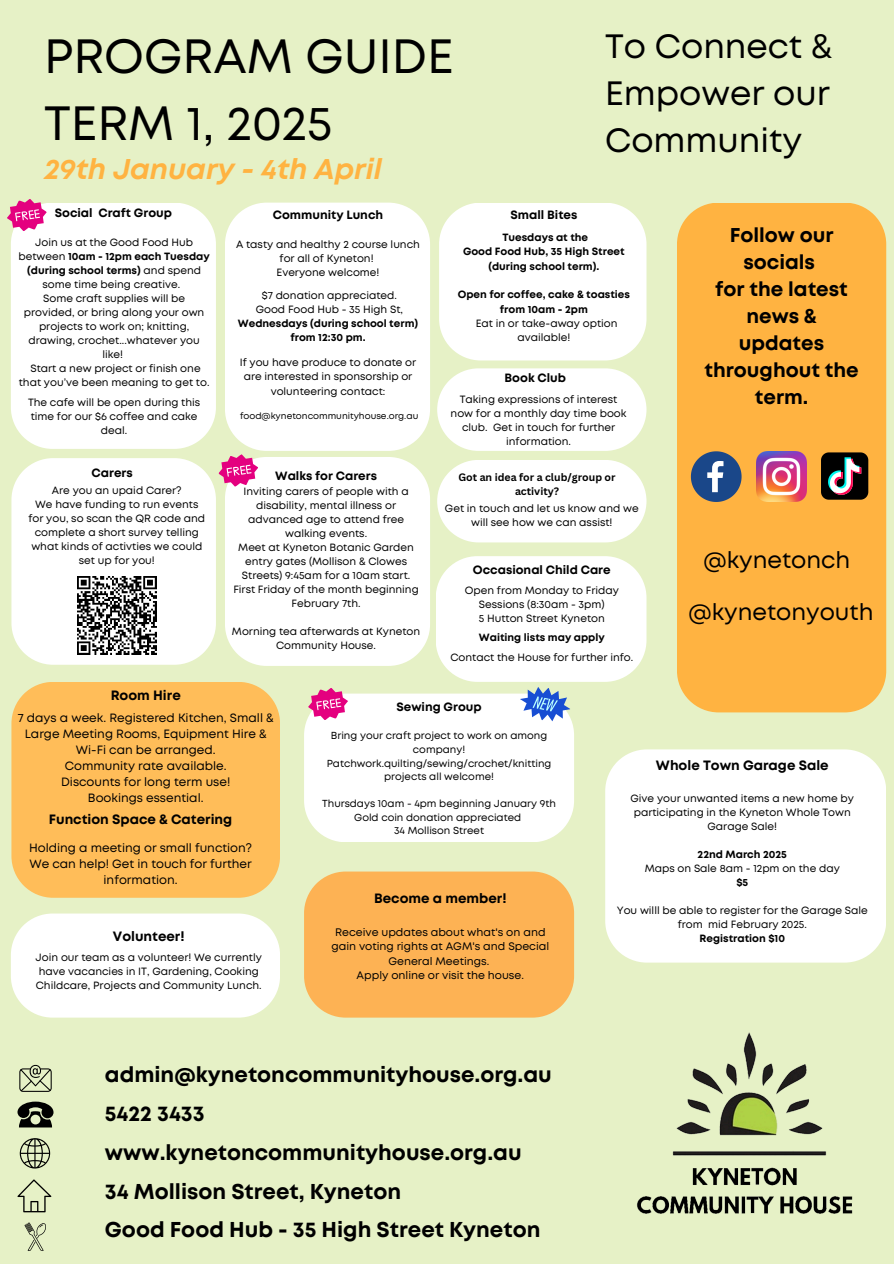
<style>
.page{position:relative;width:894px;height:1264px;background:#fff}
.page>*{position:absolute;margin:0;border:0;box-sizing:border-box;transform-origin:0 0}
.t1{font:48px/66.3px "Mont";color:#000}
.t2{font:33.75px/46.8px "Mont";color:#000;text-align:justify}
.t3{font:italic 700 28.5px "Mont";color:#ffb341}
.t4{font:23.1px "Mont";color:#000}
.t5{font:700 21.45px/38.7px "Mont";color:#000}
.t6{font:700 19.95px/27px "Mont";color:#000;text-align:center}
.t7{font:700 13.5px "Mont";color:#000}
.t8{font:12px/16px "Mont";color:#000;text-align:center}
.t9{font:700 12px "Mont";color:#000}
.t10{font:10.95px/14.5px "Mont";color:#000;text-align:center}
.t11{font:10.5px/14px "Mont";color:#000;text-align:center}
.t12{font:700 10.5px/14.2px "Mont";color:#000;text-align:center}
.t13{font:700 10.5px/14px "Canva Sans";color:#000;text-align:center}
.t14{font:10.2px/13.5px "Mont";color:#000;text-align:center}
.t15{font:9px "Mont";color:#000}
.s1{font-weight:700}
.s2{font-weight:400}
</style>
<div class="page">
<div style="left:0;top:0;width:893px;height:1263px;background:#e6f1c6"></div>
<svg style="left:19px;top:1064px;width:33px;height:27px"></svg>
<svg style="left:17px;top:1101px;width:36px;height:26px"></svg>
<svg style="left:19px;top:1138px;width:32px;height:31px"></svg>
<svg style="left:17px;top:1179px;width:34px;height:32px"></svg>
<svg style="left:25px;top:1222px;width:21px;height:29px"></svg>
<img style="left:637px;top:1032px;width:216px;height:182px">
<div style="left:11px;top:913px;width:269px;height:104px;background:#fff"></div>
<div style="left:11px;top:842px;width:268px;height:55px;background:#ffbd59"></div>
<div style="left:605px;top:749px;width:280px;height:213px;background:#fff"></div>
<div style="left:11px;top:203px;width:205px;height:165px;background:#fff"></div>
<svg style="left:7px;top:199px;width:42px;height:35px"></svg>
<div style="left:225px;top:203px;width:205px;height:165px;background:#fff"></div>
<div style="left:439px;top:203px;width:207px;height:157px;background:#fff"></div>
<div style="left:304px;top:871px;width:270px;height:146px;background:#fdb254"></div>
<div style="left:677px;top:203px;width:209px;height:509px;background:#ffb341"></div>
<svg style="left:690px;top:451px;width:51px;height:51px;background:#647184"></svg>
<img style="left:756px;top:452px;width:50px;height:49px">
<svg style="left:820px;top:452px;width:48px;height:47px;background:#433f3d"></svg>
<svg style="left:11px;top:368px;width:635px;height:474px"></svg>
<img style="left:77px;top:576px;width:79px;height:79px">
<p class="t1" style="left:44px;top:27px;width:411px">PROGRAM GUIDE<br>TERM 1, 2025</p>
<p class="t3" style="left:44px;top:158px;width:339px">29th January - 4th April</p>
<p class="t2" style="left:605px;top:25px;width:228px">To Connect &amp; Empower our Community</p>
<p class="t9" style="left:55px;top:209px;width:119px">Social Craft Group</p>
<p class="t11" style="left:19px;top:236px;width:193px">Join us at the Good Food Hub between <span class="s1">10am - 12pm each Tuesday (during school terms)</span> and spend some time being creative.</p>
<p class="t11" style="left:24px;top:292px;width:182px">Some craft supplies will be provided, or bring along your own projects to work on; knitting, drawing, crochet...whatever you like!</p>
<p class="t11" style="left:19px;top:362px;width:192px">Start a new project or finish one that you’ve been meaning to get to.</p>
<p class="t11" style="left:28px;top:396px;width:174px">The cafe will be open during this time for our $6 coffee and cake deal.</p>
<p class="t9" style="left:92px;top:468px;width:43px">Carers</p>
<p class="t11" style="left:52px;top:484px;width:131px">Are you an upaid Carer?</p>
<p class="t11" style="left:28px;top:498px;width:178px">We have funding to run events for you, so scan the QR code and complete a short survey telling what kinds of activties we could set up for you!</p>
<p class="t9" style="left:273px;top:210px;width:112px">Community Lunch</p>
<p class="t11" style="left:236px;top:237px;width:185px">A tasty and healthy 2 course lunch for all of Kyneton!</p>
<p class="t11" style="left:276px;top:266px;width:104px">Everyone welcome!</p>
<h6 class="t11" style="left:262px;top:289px;width:137px">$7 donation appreciated.</h6>
<p class="t12" style="left:238px;top:303px;width:182px"><span class="s2">Good Food Hub - 35 High St,<br></span>Wednesdays (during school term) from 12:30 pm.</p>
<p class="t11" style="left:240px;top:356px;width:178px">If you have produce to donate or are interested in sponsorship or volunteering contact:</p>
<p class="t15" style="left:240px;top:413px;width:180px">food@kynetoncommunityhouse.org.au</p>
<p class="t9" style="left:275px;top:471px;width:103px">Walks for Carers</p>
<p class="t11" style="left:243px;top:485px;width:167px">Inviting carers of people with a disability, mental illness or advanced age to attend free walking events.</p>
<p class="t11" style="left:238px;top:541px;width:177px">Meet at Kyneton Botanic Garden entry gates (Mollison &amp; Clowes<br>Streets) 9:45am for a 10am start.</p>
<p class="t11" style="left:233px;top:583px;width:187px">First Friday of the month beginning<br>February 7th.</p>
<p class="t11" style="left:232px;top:625px;width:190px">Morning tea afterwards at Kyneton<br>Community House.</p>
<h5 class="t9" style="left:510px;top:210px;width:68px">Small Bites</h5>
<h5 class="t12" style="left:502px;top:231px;width:87px">Tuesdays at the</h5>
<p class="t12" style="left:463px;top:245px;width:163px">Good Food Hub, 35 High Street (during school term).</p>
<p class="t12" style="left:457px;top:288px;width:174px">Open for coffee, cake &amp; toasties from 10am - 2pm</p>
<p class="t11" style="left:475px;top:317px;width:143px">Eat in or take-away option available!</p>
<h3 class="t9" style="left:504px;top:373px;width:63px">Book Club</h3>
<p class="t11" style="left:450px;top:393px;width:177px">Taking expressions of interest now for a monthly day time book club. Get in touch for further information.</p>
<p class="t13" style="left:458px;top:470px;width:159px">Got an idea for a club/group or activity?</p>
<p class="t11" style="left:445px;top:501px;width:195px;line-height:14.7px">Get in touch and let us know and we will see how we can assist!</p>
<p class="t9" style="left:473px;top:565px;width:139px">Occasional Child Care</p>
<p class="t11" style="left:464px;top:584px;width:155px">Open from Monday to Friday</p>
<p class="t11" style="left:479px;top:598px;width:127px">Sessions (8:30am - 3pm)</p>
<p class="t11" style="left:478px;top:612px;width:127px">5 Hutton Street Kyneton</p>
<p class="t12" style="left:478px;top:631px;width:127px">Waiting lists may apply</p>
<p class="t11" style="left:450px;top:650px;width:184px">Contact the House for further info.</p>
<p class="t6" style="left:704px;top:223px;width:156px">Follow our socials<br>for the latest news &amp; updates throughout the term.</p>
<p class="t4" style="left:703px;top:551px;width:148px">@kynetonch</p>
<p class="t4" style="left:688px;top:603px;width:186px">@kynetonyouth</p>
<p class="t7" style="left:111px;top:690px;width:72px">Room Hire</p>
<p class="t8" style="left:18px;top:710px;width:257px">7 days a week. Registered Kitchen, Small &amp;<br>Large Meeting Rooms, Equipment Hire &amp;<br>Wi-Fi can be arranged.</p>
<p class="t8" style="left:65px;top:758px;width:163px">Community rate available.</p>
<p class="t8" style="left:61px;top:774px;width:171px">Discounts for long term use!</p>
<p class="t8" style="left:88px;top:790px;width:117px">Bookings essential.</p>
<p class="t7" style="left:49px;top:814px;width:185px">Function Space &amp; Catering</p>
<p class="t8" style="left:29px;top:840px;width:224px">Holding a meeting or small function?<br>We can help! Get in touch for further information.</p>
<h2 class="t7" style="left:113px;top:931px;width:73px">Volunteer!</h2>
<p class="t11" style="left:36px;top:951px;width:228px;text-align:left">Join our team as a volunteer! We currently have vacancies in IT, Gardening, Cooking<br>Childcare, Projects and Community Lunch.</p>
<p class="t9" style="left:396px;top:702px;width:87px">Sewing Group</p>
<p class="t14" style="left:326px;top:730px;width:226px">Bring your craft project to work on among company!<br>Patchwork.quilting/sewing/crochet/knitting projects all welcome!</p>
<p class="t14" style="left:322px;top:797px;width:235px">Thursdays 10am - 4pm beginning January 9th</p>
<p class="t14" style="left:354px;top:811px;width:168px">Gold coin donation appreciated</p>
<p class="t14" style="left:394px;top:824px;width:91px">34 Mollison Street</p>
<p class="t7" style="left:374px;top:893px;width:134px">Become a member!</p>
<p class="t10" style="left:331px;top:925px;width:219px">Receive updates about what's on and gain voting rights at AGM's and Special<br>General Meetings.</p>
<p class="t10" style="left:356px;top:969px;width:169px">Apply online or visit the house.</p>
<h1 class="t5" style="left:105px;top:1057px;width:448px">admin@kynetoncommunityhouse.org.au<br>5422 3433 www.kynetoncommunityhouse.org.au<br>34 Mollison Street, Kyneton<br>Good Food Hub - 35 High Street Kyneton</h1>
<p class="t7" style="left:655px;top:760px;width:174px">Whole Town Garage Sale</p>
<p class="t11" style="left:630px;top:792px;width:225px">Give your unwanted items a new home by participating in the Kyneton Whole Town<br>Garage Sale!</p>
<p class="t12" style="left:697px;top:848px;width:91px">22nd March 2025</p>
<p class="t11" style="left:644px;top:862px;width:196px">Maps on Sale 8am - 12pm on the day</p>
<p class="t12" style="left:736px;top:876px;width:13px">$5</p>
<p class="t11" style="left:616px;top:904px;width:252px">You willl be able to register for the Garage Sale from mid February 2025.</p>
<p class="t12" style="left:699px;top:932px;width:87px">Registration $10</p>
</div>
